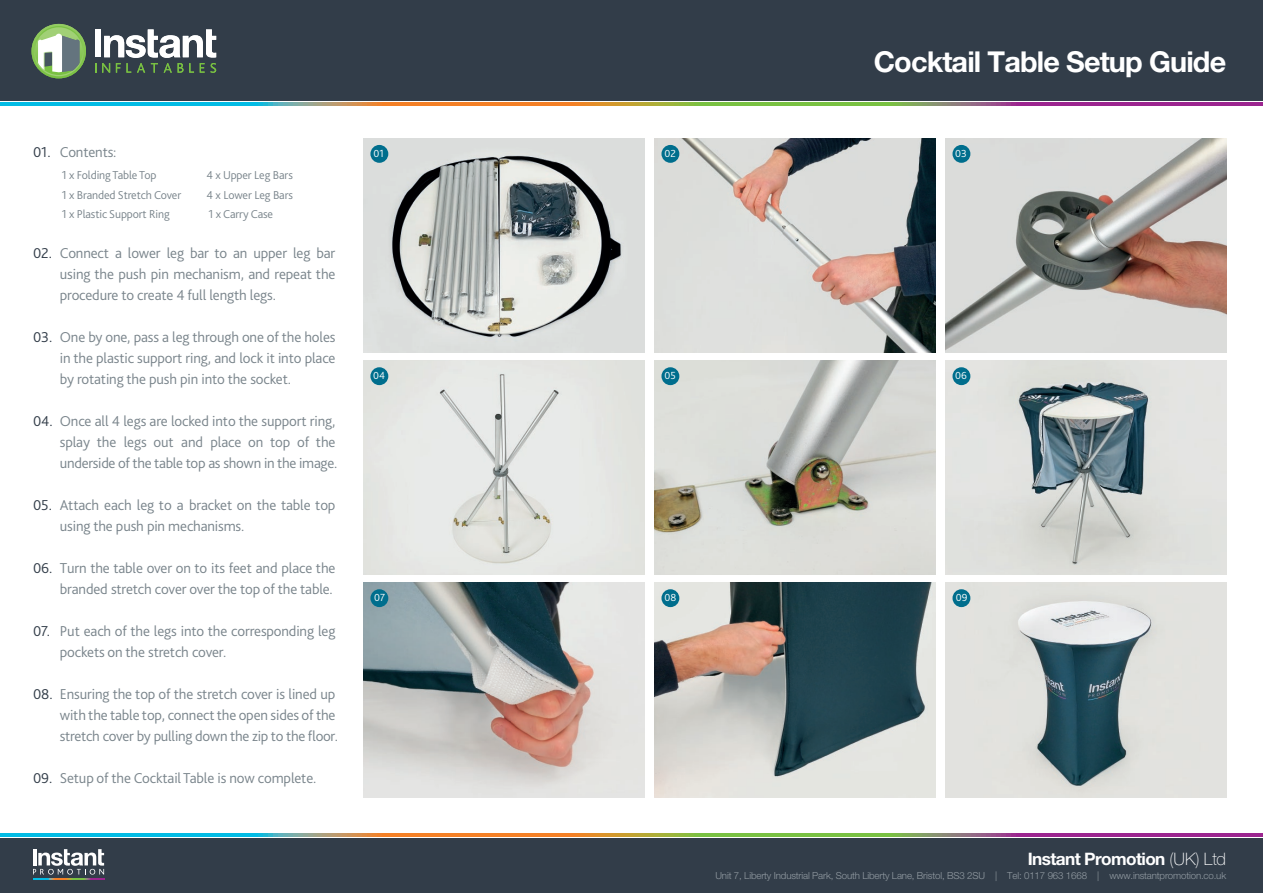
<style>
.page{position:relative;width:1263px;height:893px;background:#fff}
.page>*{position:absolute;margin:0;border:0;box-sizing:border-box;transform-origin:0 0}
.t1{font:700 28.8px "Helvetica Neue LT Std";letter-spacing:-.03em;color:#fff}
.t2{font:700 17.25px "Helvetica Neue LT Std";letter-spacing:-.035em;color:#fff}
.t3{font:300 15px/21px "Bliss 2";letter-spacing:-.01em;color:#79848b}
.t4{font:300 15px "Bliss 2";color:#323d49}
.t5{font:300 12px/19.5px "Bliss 2";letter-spacing:-.01em;color:#79848b}
.t6{font:300 10.8px "Bliss 2";color:#fff}
.t7{font:300 9.75px "Helvetica Neue LT Std";letter-spacing:-.015em;color:#939ca3}
.s1{font-weight:100}
</style>
<div class="page">
<div style="left:0;top:838px;width:1263px;height:55px;background:#323d49"></div>
<svg style="left:33px;top:878px;width:71px;height:2px"></svg>
<svg style="left:33px;top:849px;width:71px;height:26px"></svg>
<svg style="left:0;top:833px;width:1263px;height:3px;background:#868a78"></svg>
<img style="left:945px;top:583px;width:281px;height:214px">
<img style="left:654px;top:583px;width:281px;height:214px">
<img style="left:363px;top:583px;width:281px;height:214px">
<img style="left:945px;top:360px;width:281px;height:215px">
<img style="left:654px;top:360px;width:281px;height:215px">
<img style="left:363px;top:360px;width:281px;height:215px">
<img style="left:945px;top:138px;width:281px;height:215px">
<img style="left:654px;top:138px;width:281px;height:215px">
<img style="left:363px;top:138px;width:281px;height:215px">
<div style="left:370px;top:145px;width:18px;height:18px;background:#006e8d;border-radius:50%"></div>
<div style="left:661px;top:145px;width:18px;height:18px;background:#006e8d;border-radius:50%"></div>
<div style="left:952px;top:145px;width:18px;height:18px;background:#006e8d;border-radius:50%"></div>
<div style="left:370px;top:367px;width:18px;height:18px;background:#006e8d;border-radius:50%"></div>
<div style="left:661px;top:367px;width:18px;height:18px;background:#006e8d;border-radius:50%"></div>
<div style="left:952px;top:367px;width:18px;height:18px;background:#006e8d;border-radius:50%"></div>
<div style="left:370px;top:589px;width:18px;height:18px;background:#006e8d;border-radius:50%"></div>
<div style="left:661px;top:589px;width:18px;height:18px;background:#006e8d;border-radius:50%"></div>
<div style="left:952px;top:589px;width:18px;height:18px;background:#006e8d;border-radius:50%"></div>
<div style="left:0;top:0;width:1263px;height:101px;background:#323d49"></div>
<svg style="left:0;top:103px;width:1263px;height:3px;background:#868a78"></svg>
<div style="left:95px;top:29px;width:6px;height:28px;background:#fff"></div>
<svg style="left:102px;top:29px;width:114px;height:44px"></svg>
<svg style="left:32px;top:24px;width:54px;height:54px"></svg>
<svg style="left:34px;top:26px;width:50px;height:50px"></svg>
<svg style="left:35px;top:27px;width:48px;height:48px"></svg>
<svg style="left:38px;top:34px;width:41px;height:38px;background:#a8b9ab"></svg>
<p class="t4" style="left:33px;top:143px;width:19px">01.</p>
<p class="t3" style="left:60px;top:141px;width:58px">Contents:</p>
<p class="t5" style="left:62px;top:165px;width:121px">1 x Folding Table Top<br>1 x Branded Stretch Cover<br>1 x Plastic Support Ring</p>
<p class="t5" style="left:207px;top:165px;width:88px;text-align:justify">4 x Upper Leg Bars 4 x Lower Leg Bars 1 x Carry Case</p>
<p class="t4" style="left:33px;top:243px;width:21px">02.</p>
<p class="t4" style="left:33px;top:327px;width:21px">03.</p>
<p class="t4" style="left:33px;top:411px;width:21px">04.</p>
<p class="t4" style="left:33px;top:495px;width:21px">05.</p>
<p class="t4" style="left:33px;top:558px;width:21px">06.</p>
<p class="t4" style="left:33px;top:621px;width:18px">07.</p>
<p class="t4" style="left:33px;top:684px;width:21px">08.</p>
<p class="t4" style="left:33px;top:768px;width:21px">09.</p>
<p class="t3" style="left:60px;top:242px;width:277px;text-align:justify">Connect a lower leg bar to an upper leg bar using the push pin mechanism, and repeat the procedure to create 4 full length legs.</p>
<p class="t3" style="left:60px;top:326px;width:277px;text-align:justify">One by one, pass a leg through one of the holes in the plastic support ring, and lock it into place by rotating the push pin into the socket.</p>
<p class="t3" style="left:60px;top:410px;width:279px">Once all 4 legs are locked into the support ring, splay the legs out and place on top of the underside of the table top as shown in the image.</p>
<p class="t3" style="left:60px;top:494px;width:277px">Attach each leg to a bracket on the table top using the push pin mechanisms.</p>
<p class="t3" style="left:60px;top:557px;width:277px">Turn the table over on to its feet and place the branded stretch cover over the top of the table.</p>
<p class="t3" style="left:60px;top:620px;width:277px">Put each of the legs into the corresponding leg pockets on the stretch cover.</p>
<p class="t3" style="left:60px;top:683px;width:280px">Ensuring the top of the stretch cover is lined up with the table top, connect the open sides of the stretch cover by pulling down the zip to the floor.</p>
<p class="t3" style="left:60px;top:767px;width:258px">Setup of the Cocktail Table is now complete.</p>
<h1 class="t1" style="left:874px;top:44px;width:354px">Cocktail Table Setup Guide</h1>
<p class="t6" style="left:373px;top:147px;width:12px">01</p>
<p class="t6" style="left:664px;top:147px;width:13px">02</p>
<p class="t6" style="left:955px;top:147px;width:13px">03</p>
<p class="t6" style="left:373px;top:369px;width:13px">04</p>
<p class="t6" style="left:664px;top:369px;width:13px">05</p>
<p class="t6" style="left:955px;top:369px;width:13px">06</p>
<p class="t6" style="left:374px;top:591px;width:12px">07</p>
<p class="t6" style="left:664px;top:591px;width:13px">08</p>
<p class="t6" style="left:956px;top:591px;width:13px">09</p>
<p class="t2" style="left:1028px;top:848px;width:200px">Instant Promotion <span class="s1">(UK) Ltd</span></p>
<p class="t7" style="left:715px;top:869px;width:512px">Unit 7, Liberty Industrial Park, South Liberty Lane, Bristol, BS3 2SU | Tel: 0117 963 1668 | www.instantpromotion.co.uk</p>
</div>
